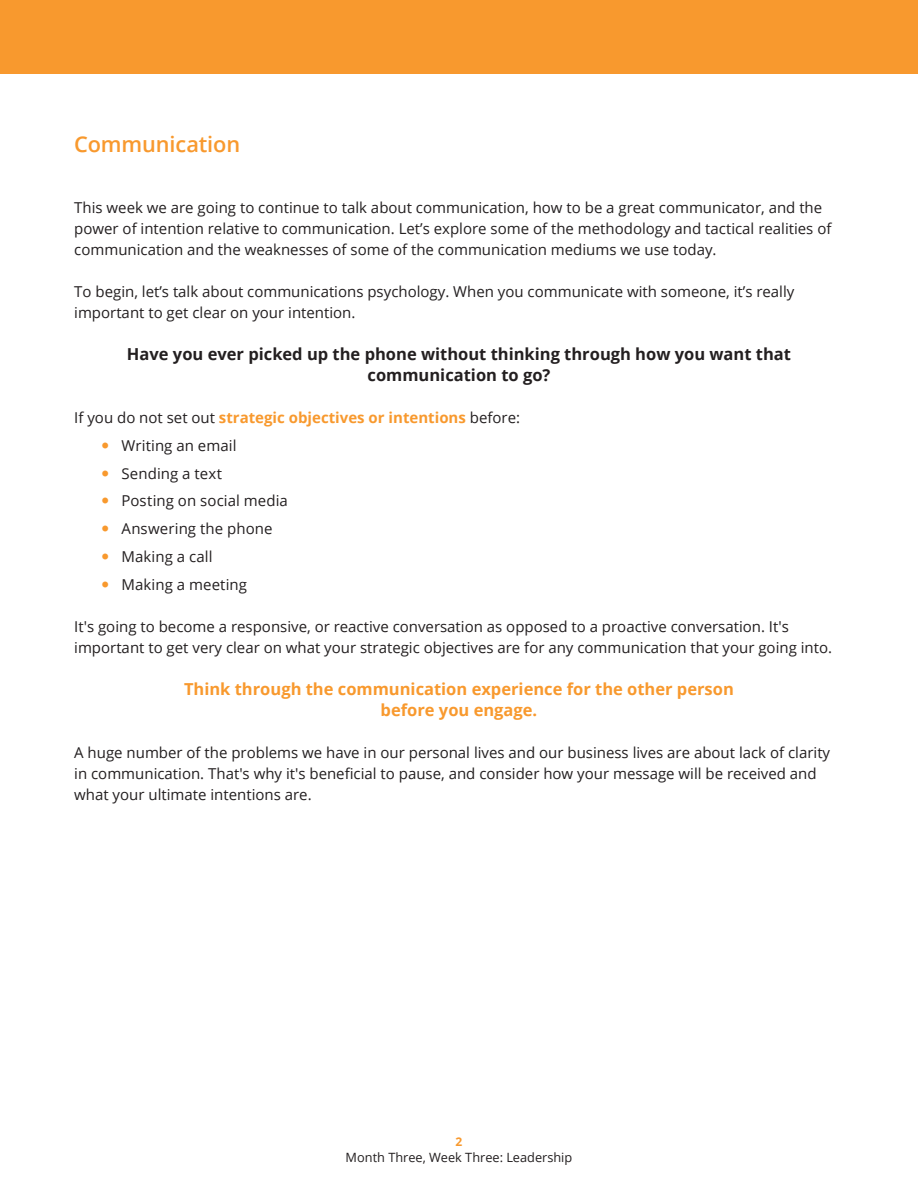
<style>
.page{position:relative;width:918px;height:1188px;background:#fff}
.page>*{position:absolute;margin:0;border:0;box-sizing:border-box;transform-origin:0 0}
.t1{font:600 21.75px "Open Sans";letter-spacing:-.005em;color:#f8992e}
.t2{font:700 16.5px/21px "Open Sans";color:#231f20;text-align:center}
.t3{font:700 16.5px/21px "Open Sans";color:#f8992e;text-align:center}
.t4{font:15px/21px "Open Sans";color:#231f20}
.t5{font:12.75px "Open Sans";color:#231f20}
.t6{font:700 12px "Open Sans";color:#f8992e}
.s1{font-weight:700;color:#f8992e}
</style>
<div class="page">
<div style="left:0;top:0;width:918px;height:74px;background:#f8992e"></div>
<h1 class="t1" style="left:74px;top:129px;width:167px">Communication</h1>
<p class="t4" style="left:74px;top:197px;width:759px">This week we are going to continue to talk about communication, how to be a great communicator, and the power of intention relative to communication. Let’s explore some of the methodology and tactical realities of communication and the weaknesses of some of the communication mediums we use today.</p>
<p class="t4" style="left:74px;top:281px;width:722px">To begin, let’s talk about communications psychology. When you communicate with someone, it’s really important to get clear on your intention.</p>
<p class="t2" style="left:127px;top:343px;width:666px">Have you ever picked up the phone without thinking through how you want that communication to go?</p>
<p class="t4" style="left:122px;top:403px;width:400px;line-height:27.8px;text-indent:-47px">If you do not set out <span class="s1">strategic objectives or intentions</span> before:<br>Writing an email<br>Sending a text<br>Posting on social media<br>Answering the phone<br>Making a call<br>Making a meeting</p>
<p class="t4" style="left:74px;top:615px;width:759px">It's going to become a responsive, or reactive conversation as opposed to a proactive conversation. It's important to get very clear on what your strategic objectives are for any communication that your going into.</p>
<p class="t3" style="left:184px;top:678px;width:551px">Think through the communication experience for the other person before you engage.</p>
<p class="t4" style="left:74px;top:741px;width:757px">A huge number of the problems we have in our personal lives and our business lives are about lack of clarity in communication. That's why it's beneficial to pause, and consider how your message will be received and what your ultimate intentions are.</p>
<p class="t6" style="left:456px;top:1134px;width:8px">2</p>
<p class="t5" style="left:346px;top:1148px;width:228px">Month Three, Week Three: Leadership</p>
</div>
